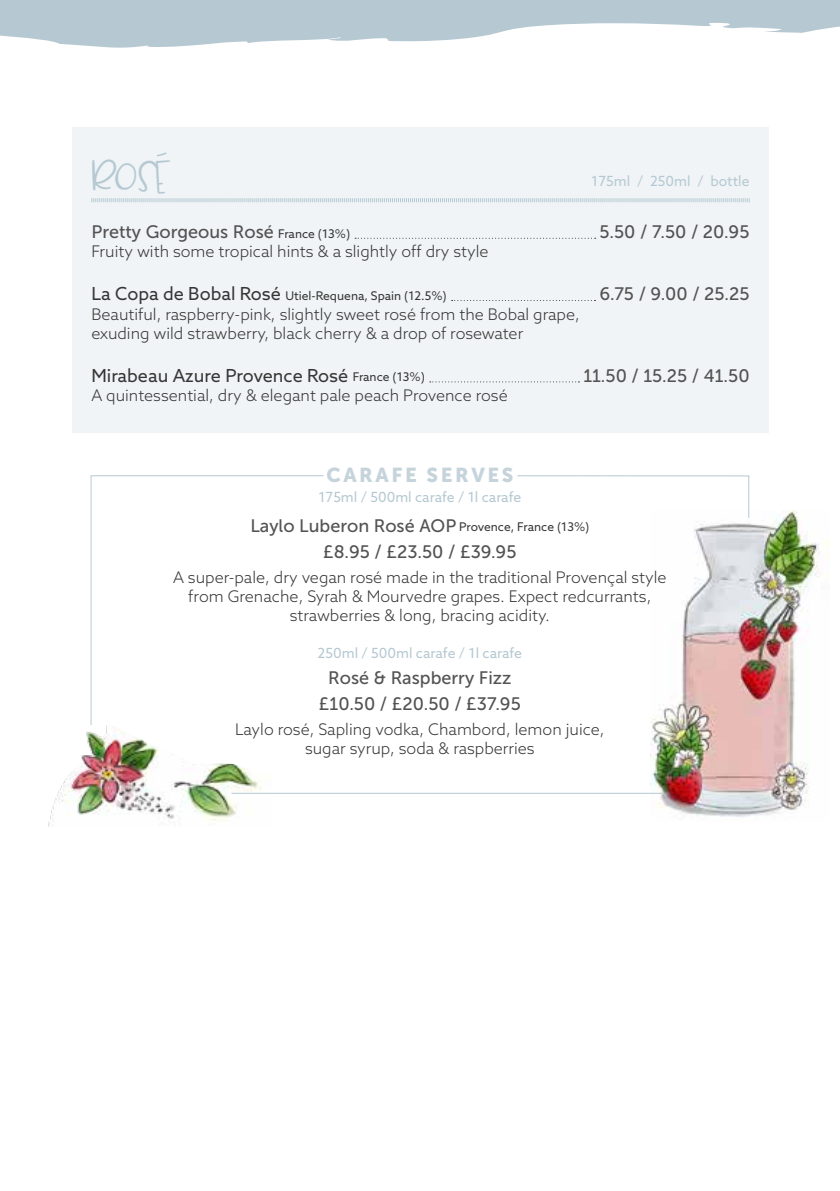
<style>
.page{position:relative;width:840px;height:1191px;background:#fff}
.page>*{position:absolute;margin:0;border:0;box-sizing:border-box;transform-origin:0 0}
.t1{font:22px "Lemon Drop";color:#b6c9d2}
.t2{font:20px "Museo Sans 900";letter-spacing:.13em;color:#c5d3db}
.t3{font:18px/26px "Museo Sans 500";color:#545252;text-align:center}
.t4{font:18px "Azo Sans";color:#353635}
.t5{font:300 16px/19.2px "Azo Sans";color:#353635;text-align:center}
.t6{font:14px "Azo Sans";color:#b6c9d2}
.t7{font:12px "Azo Sans";color:#353635}
.s1{font-family:"Azo Sans";font-size:12px;color:#353635}
.s2{font-size:18px}
.s3{font-size:12px}
.s4{font-family:"Museo Sans 500";font-size:18px;color:#545252}
</style>
<div class="page">
<img style="left:649px;top:510px;width:179px;height:307px">
<img style="left:48px;top:725px;width:224px;height:101px">
<svg style="left:0;top:0;width:839px;height:48px;fill:#b6c9d2"></svg>
<div style="left:72px;top:127px;width:696px;height:306px;background:#f0f4f6"></div>
<svg style="left:91px;top:198px;width:658px;height:5px"></svg>
<svg style="left:355px;top:238px;width:240px;height:1px"></svg>
<svg style="left:451px;top:300px;width:144px;height:1px"></svg>
<svg style="left:429px;top:381px;width:150px;height:1px"></svg>
<svg style="left:90px;top:475px;width:234px;height:250px"></svg>
<hr style="left:231px;top:793px;width:430px;height:1px;background:#b6c9d2">
<svg style="left:517px;top:475px;width:231px;height:43px"></svg>
<svg style="left:157px;top:152px;width:9px;height:4px"></svg>
<h1 class="t1" style="left:91px;top:166px;width:79px">ROSE</h1>
<p class="t6" style="left:591px;top:172px;width:160px">175ml / 250ml / bottle</p>
<p class="t3" style="left:91px;top:219px;width:260px">Pretty Gorgeous Rosé <span class="s1">France (13%)</span></p>
<p class="t3" style="left:599px;top:219px;width:151px">5.50 / 7.50 / 20.95</p>
<p class="t5" style="left:91px;top:242px;width:398px">Fruity with some tropical hints &amp; a slightly off dry style</p>
<p class="t7" style="left:91px;top:288px;width:356px"><span class="s2">La Copa de Bobal Rosé</span> Utiel-Requena, Spain (12.5%)</p>
<p class="t3" style="left:599px;top:281px;width:152px">6.75 / 9.00 / 25.25</p>
<p class="t5" style="left:91px;top:304px;width:489px;text-align:left">Beautiful, raspberry-pink, slightly sweet rosé from the Bobal grape, exuding wild strawberry, black cherry &amp; a drop of rosewater</p>
<p class="t4" style="left:91px;top:364px;width:335px">Mirabeau Azure Provence Rosé <span class="s3">France (13%)</span></p>
<p class="t3" style="left:583px;top:363px;width:168px">11.50 / 15.25 / 41.50</p>
<p class="t5" style="left:91px;top:385px;width:417px">A quintessential, dry &amp; elegant pale peach Provence rosé</p>
<p class="t2" style="left:326px;top:463px;width:188px">CARAFE SERVES</p>
<p class="t6" style="left:318px;top:488px;width:204px">175ml / 500ml carafe / 1l carafe</p>
<p class="t7" style="left:250px;top:519px;width:340px"><span class="s4">Laylo Luberon Rosé AOP</span> Provence, France (13%)</p>
<p class="t3" style="left:323px;top:539px;width:195px">£8.95 / £23.50 / £39.95</p>
<p class="t5" style="left:173px;top:567px;width:495px">A super-pale, dry vegan rosé made in the traditional Provençal style from Grenache, Syrah &amp; Mourvedre grapes. Expect redcurrants, strawberries &amp; long, bracing acidity.</p>
<p class="t6" style="left:317px;top:644px;width:206px">250ml / 500ml carafe / 1l carafe</p>
<p class="t3" style="left:319px;top:665px;width:203px">Rosé &amp; Raspberry Fizz £10.50 / £20.50 / £37.95</p>
<p class="t5" style="left:235px;top:719px;width:371px">Laylo rosé, Sapling vodka, Chambord, lemon juice, sugar syrup, soda &amp; raspberries</p>
</div>
